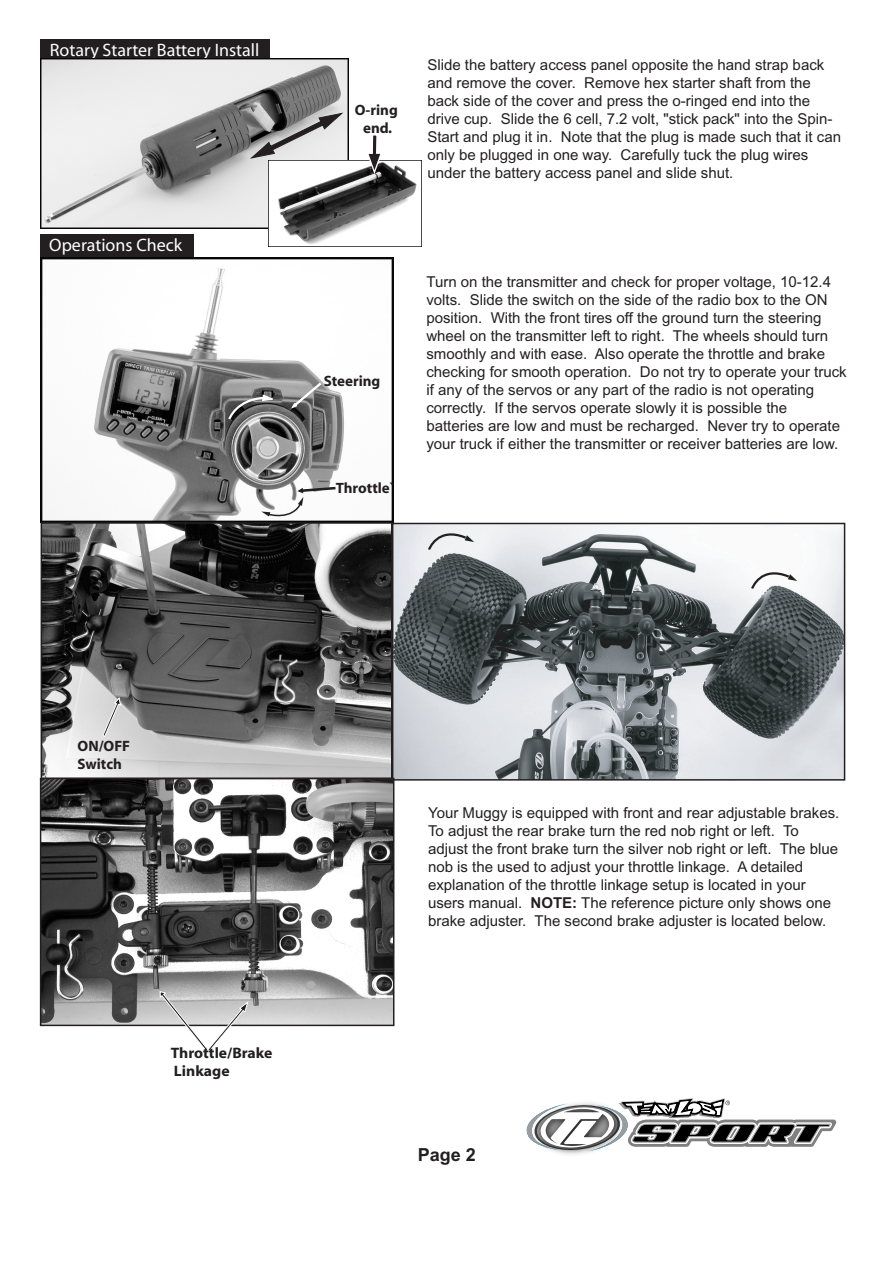
<style>
.page{position:relative;width:893px;height:1263px;background:#fff}
.page>*{position:absolute;margin:0;border:0;box-sizing:border-box;transform-origin:0 0}
.t1{font:18px "Myriad";color:#fff}
.t2{font:700 18px "Arial";color:#231f20}
.t3{font:700 15.15px/18.1px "Myriad";color:#231f20}
.t4{font:15px/18px "Arial";color:#231f20}
.t5{font:700 15px/18px "Myriad";color:#231f20;text-align:center}
.s1{font-weight:700}
</style>
<div class="page">
<div style="left:41px;top:234px;width:153px;height:23px;background:#231f20"></div>
<img style="left:41px;top:257px;width:352px;height:265px">
<svg style="left:227px;top:393px;width:47px;height:28px"></svg>
<svg style="left:261px;top:486px;width:75px;height:35px"></svg>
<svg style="left:290px;top:381px;width:32px;height:29px"></svg>
<img style="left:395px;top:526px;width:447px;height:252px">
<div style="left:392px;top:523px;width:453px;height:258px;border:2px solid #231f20"></div>
<svg style="left:427px;top:526px;width:47px;height:26px"></svg>
<svg style="left:750px;top:565px;width:47px;height:26px"></svg>
<div style="left:40px;top:40px;width:229px;height:20px;background:#231f20"></div>
<img style="left:40px;top:58px;width:308px;height:170px">
<svg style="left:249px;top:112px;width:95px;height:47px;background:#a5a4a4"></svg>
<img style="left:269px;top:161px;width:148px;height:83px">
<svg style="left:366px;top:135px;width:17px;height:41px"></svg>
<img style="left:43px;top:781px;width:348px;height:242px">
<div style="left:40px;top:778px;width:354px;height:248px;border:2px solid #231f20"></div>
<svg style="left:159px;top:991px;width:90px;height:60px"></svg>
<img style="left:44px;top:525px;width:345px;height:251px">
<div style="left:41px;top:522px;width:351px;height:257px;border:2px solid #231f20"></div>
<svg style="left:102px;top:696px;width:19px;height:41px"></svg>
<svg style="left:526px;top:1098px;width:311px;height:55px"></svg>
<p class="t1" style="left:50px;top:41px;width:211px">Rotary Starter Battery Install</p>
<p class="t1" style="left:49px;top:236px;width:134px">Operations Check</p>
<p class="t5" style="left:355px;top:101px;width:44px">O-ring end.</p>
<p class="t4" style="left:427px;top:56px;width:415px">Slide the battery access panel opposite the hand strap back and remove the cover. Remove hex starter shaft from the back side of the cover and press the o-ringed end into the drive cup. Slide the 6 cell, 7.2 volt, "stick pack" into the Spin-Start and plug it in. Note that the plug is made such that it can only be plugged in one way. Carefully tuck the plug wires under the battery access panel and slide shut.</p>
<p class="t5" style="left:324px;top:373px;width:58px">Steering</p>
<p class="t5" style="left:336px;top:479px;width:60px">Throttle`</p>
<p class="t4" style="left:426px;top:273px;width:422px">Turn on the transmitter and check for proper voltage, 10-12.4 volts. Slide the switch on the side of the radio box to the ON position. With the front tires off the ground turn the steering wheel on the transmitter left to right. The wheels should turn smoothly and with ease. Also operate the throttle and brake checking for smooth operation. Do not try to operate your truck if any of the servos or any part of the radio is not operating correctly. If the servos operate slowly it is possible the batteries are low and must be recharged. Never try to operate your truck if either the transmitter or receiver batteries are low.</p>
<p class="t5" style="left:78px;top:737px;width:54px;text-align:left">ON/OFF<br>Switch</p>
<p class="t3" style="left:171px;top:1044px;width:103px">Throttle/Brake<br>Linkage</p>
<p class="t4" style="left:428px;top:803px;width:413px">Your Muggy is equipped with front and rear adjustable brakes.<br>To adjust the rear brake turn the red nob right or left. To adjust the front brake turn the silver nob right or left. The blue nob is the used to adjust your throttle linkage. A detailed explanation of the throttle linkage setup is located in your users manual. <span class="s1">NOTE:</span> The reference picture only shows one brake adjuster. The second brake adjuster is located below.</p>
<p class="t2" style="left:418px;top:1144px;width:60px">Page 2</p>
</div>
